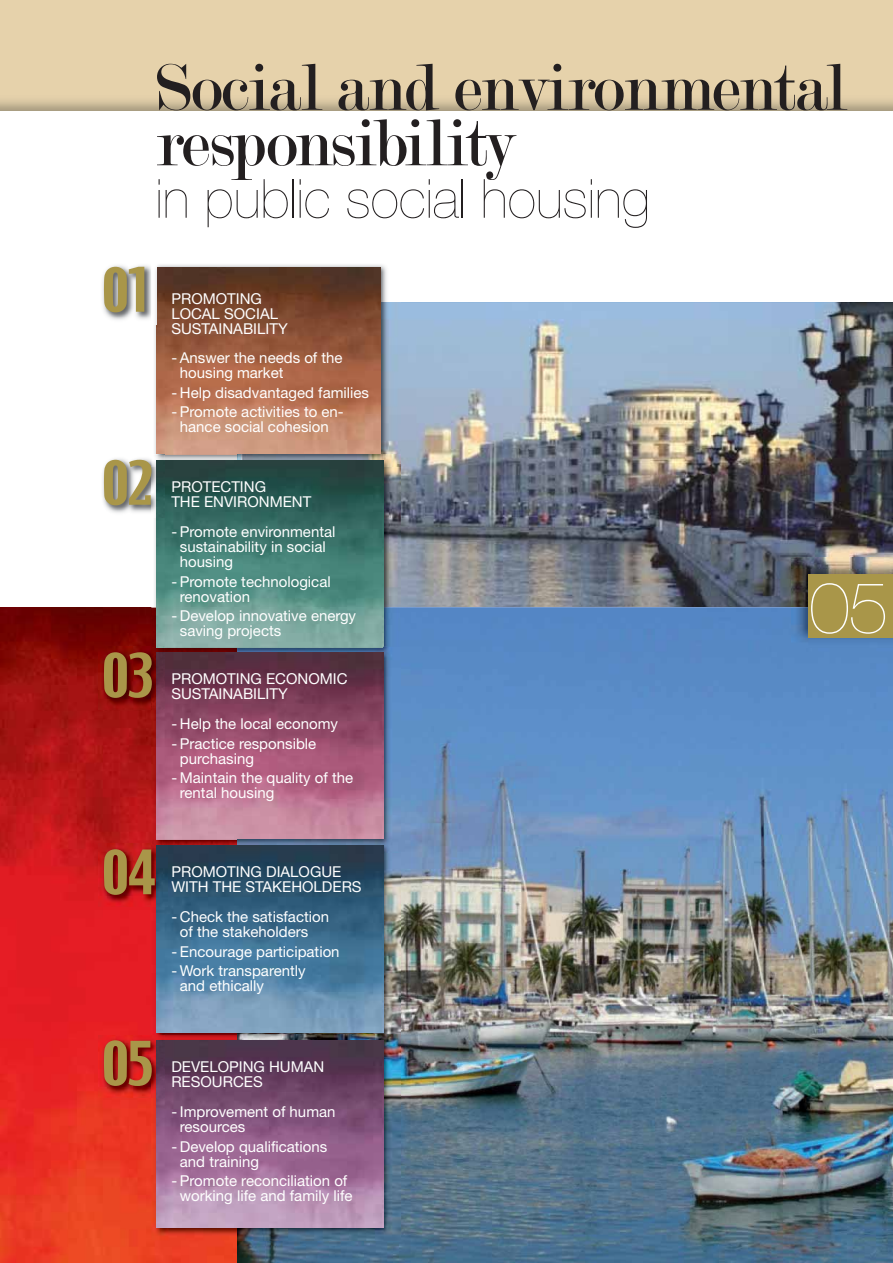
<style>
.page{position:relative;width:893px;height:1263px;background:#fff}
.page>*{position:absolute;margin:0;border:0;box-sizing:border-box;transform-origin:0 0}
.t1{font:200 72px "Helvetica Neue";color:#fff}
.t2{font:70.5px/55.5px "Modern";letter-spacing:-.02em;color:#231f20}
.t3{font:200 54px "Helvetica Neue";color:#231f20}
.t4{font:15px/15px "Helvetica Neue";color:#fff}
</style>
<div class="page">
<div style="left:0;top:0;width:892px;height:829px;background:#e6d2ab"></div>
<div style="left:0;top:111px;width:892px;height:497px;background:#fff"></div>
<img style="left:0;top:608px;width:892px;height:655px">
<img style="left:400px;top:302px;width:492px;height:307px">
<img style="left:157px;top:264px;width:230px;height:38px">
<img style="left:154px;top:324px;width:84px;height:131px">
<img style="left:238px;top:302px;width:162px;height:153px">
<img style="left:157px;top:267px;width:223px;height:187px">
<img style="left:151px;top:467px;width:249px;height:180px">
<img style="left:164px;top:455px;width:73px;height:6px">
<svg style="left:237px;top:455px;width:5px;height:6px"></svg>
<img style="left:242px;top:455px;width:158px;height:12px">
<img style="left:157px;top:461px;width:226px;height:186px">
<img style="left:151px;top:660px;width:249px;height:580px">
<img style="left:164px;top:647px;width:236px;height:13px">
<img style="left:157px;top:653px;width:226px;height:187px">
<img style="left:157px;top:846px;width:226px;height:187px">
<img style="left:157px;top:1041px;width:226px;height:187px">
<img style="left:102px;top:265px;width:55px;height:55px">
<img style="left:151px;top:302px;width:6px;height:22px">
<svg style="left:104px;top:267px;width:40px;height:45px;background:#ada170"></svg>
<img style="left:102px;top:469px;width:49px;height:44px">
<img style="left:151px;top:505px;width:6px;height:12px">
<img style="left:157px;top:505px;width:7px;height:12px">
<svg style="left:104px;top:454px;width:60px;height:51px"></svg>
<img style="left:98px;top:647px;width:53px;height:63px">
<img style="left:151px;top:698px;width:6px;height:12px">
<img style="left:157px;top:698px;width:7px;height:12px">
<svg style="left:104px;top:647px;width:60px;height:51px;background:#864728"></svg>
<img style="left:98px;top:844px;width:53px;height:63px">
<img style="left:151px;top:852px;width:6px;height:55px">
<img style="left:151px;top:844px;width:16px;height:8px">
<img style="left:157px;top:846px;width:10px;height:61px">
<svg style="left:104px;top:849px;width:51px;height:46px;background:#a05d30"></svg>
<img style="left:98px;top:1035px;width:53px;height:63px">
<img style="left:151px;top:1086px;width:6px;height:12px">
<img style="left:157px;top:1086px;width:7px;height:12px">
<svg style="left:104px;top:1035px;width:60px;height:51px;background:#a45032"></svg>
<img style="left:791px;top:558px;width:101px;height:90px">
<div style="left:808px;top:574px;width:84px;height:64px;background:#a99649"></div>
<h2 class="t2" style="left:156px;top:66px;width:693px">Social and environmental responsibility</h2>
<h3 class="t3" style="left:156px;top:179px;width:495px">in public social housing</h3>
<p class="t4" style="left:171px;top:292px;width:118px">PROMOTING<br>LOCAL SOCIAL<br>SUSTAINABILITY</p>
<p class="t4" style="left:180px;top:352px;width:164px;text-indent:-8px">- Answer the needs of the housing market</p>
<p class="t4" style="left:171px;top:387px;width:199px">- Help disadvantaged families</p>
<p class="t4" style="left:171px;top:406px;width:174px;text-align:center">- Promote activities to en&shy;hance social cohesion</p>
<p class="t4" style="left:171px;top:481px;width:141px">PROTECTING<br>THE ENVIRONMENT</p>
<p class="t4" style="left:180px;top:526px;width:157px;text-indent:-8px">- Promote environmental sustainability in social housing</p>
<p class="t4" style="left:180px;top:576px;width:152px;text-indent:-8px">- Promote technological renovation</p>
<p class="t4" style="left:180px;top:610px;width:178px;text-indent:-8px">- Develop innovative energy saving projects</p>
<p class="t4" style="left:171px;top:673px;width:178px">PROMOTING ECONOMIC<br>SUSTAINABILITY</p>
<p class="t4" style="left:171px;top:718px;width:168px">- Help the local economy</p>
<p class="t4" style="left:180px;top:738px;width:138px;text-indent:-8px">- Practice responsible purchasing</p>
<p class="t4" style="left:180px;top:772px;width:175px;text-indent:-8px">- Maintain the quality of the rental housing</p>
<p class="t4" style="left:171px;top:866px;width:192px">PROMOTING DIALOGUE<br>WITH THE STAKEHOLDERS</p>
<p class="t4" style="left:180px;top:911px;width:151px;text-indent:-8px">- Check the satisfaction of the stakeholders</p>
<p class="t4" style="left:171px;top:946px;width:170px">- Encourage participation</p>
<p class="t4" style="left:180px;top:965px;width:127px;text-indent:-8px">- Work transparently and ethically</p>
<p class="t4" style="left:171px;top:1061px;width:154px">DEVELOPING HUMAN<br>RESOURCES</p>
<p class="t4" style="left:180px;top:1106px;width:157px;text-indent:-8px">- Improvement of human resources</p>
<p class="t4" style="left:180px;top:1141px;width:149px;text-indent:-8px">- Develop qualifications and training</p>
<p class="t4" style="left:171px;top:1175px;width:183px;text-align:center">- Promote reconciliation of working life and family life</p>
<h1 class="t1" style="left:809px;top:582px;width:80px">05</h1>
</div>
